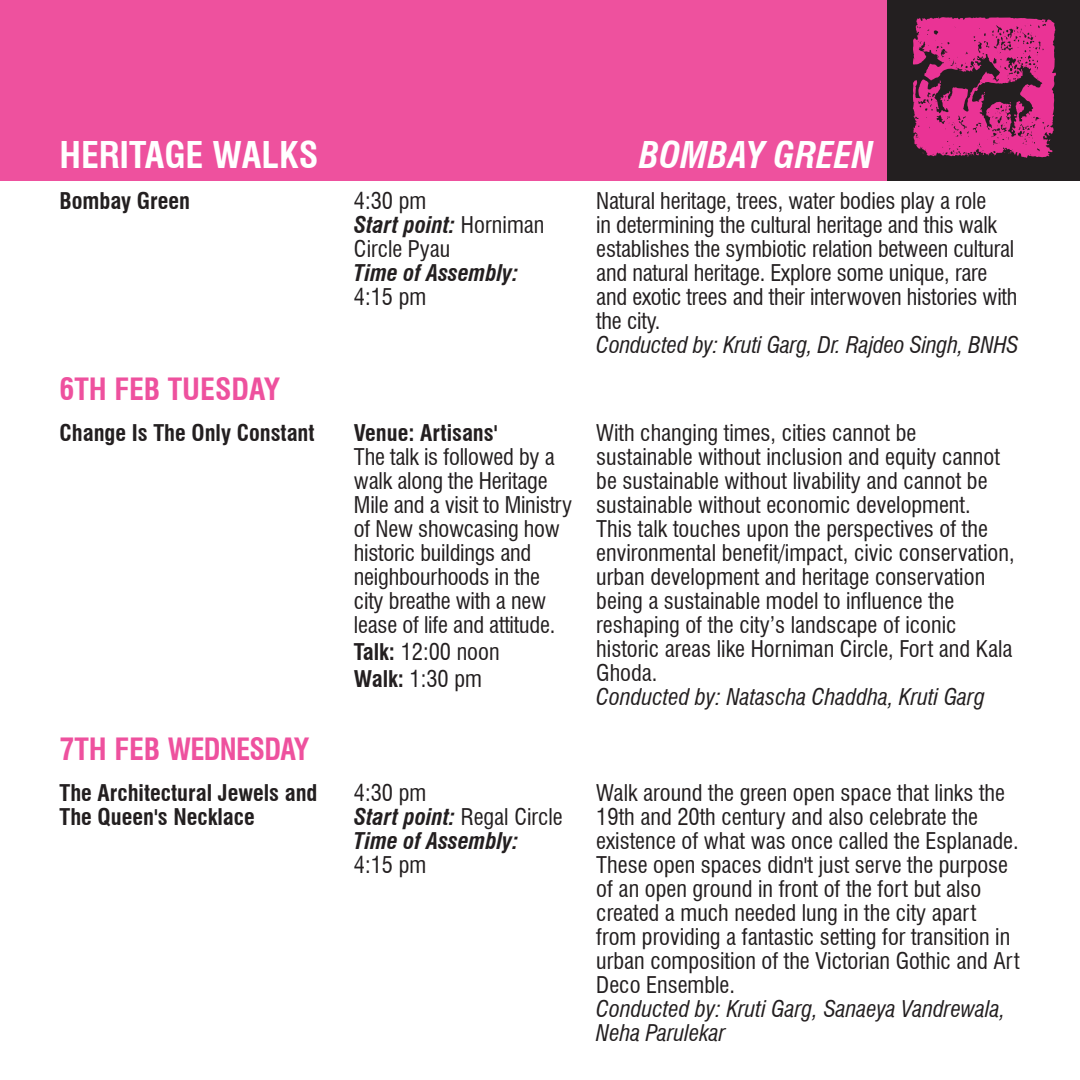
<style>
.page{position:relative;width:1080px;height:1080px;background:#fff}
.page>*{position:absolute;margin:0;border:0;box-sizing:border-box;transform-origin:0 0}
.t1{font:700 condensed 36px "Swiss 721 BT";color:#fff}
.t2{font:italic 700 condensed 36px "Swiss 721 BT";color:#fff}
.t3{font:700 condensed 30px "Swiss 721 BT";letter-spacing:-.025em;color:#ee519e}
.t4{font:700 condensed 30px "Swiss 721 BT";color:#ee519e}
.t5{font:condensed 22.5px/24px "Swiss 721 BT";color:#231f20}
.t6{font:italic condensed 22.5px/24px "Swiss 721 BT";color:#231f20}
.t7{font:700 condensed 22.5px/24px "Swiss 721 BT";color:#231f20}
.t8{font:italic 700 condensed 22.5px/24px "Swiss 721 BT";color:#231f20}
.s1{font-weight:700;font-style:italic}
.s2{font-weight:700}
.s3{font-weight:400;font-style:normal}
</style>
<div class="page">
<div style="left:0;top:0;width:1080px;height:180px;background:#ee519e"></div>
<div style="left:887px;top:0;width:193px;height:180px;background:#231f20"></div>
<svg style="left:912px;top:17px;width:144px;height:141px"></svg>
<h1 class="t1" style="left:60px;top:133px;width:261px">HERITAGE WALKS</h1>
<h1 class="t2" style="left:639px;top:133px;width:236px">BOMBAY GREEN</h1>
<p class="t7" style="left:60px;top:189px;width:132px">Bombay Green</p>
<p class="t5" style="left:354px;top:189px;width:192px">4:30 pm<br><span class="s1">Start point:</span> Horniman<br>Circle Pyau</p>
<p class="t8" style="left:354px;top:261px;width:166px">Time of Assembly:</p>
<p class="t5" style="left:354px;top:285px;width:74px">4:15 pm</p>
<h2 class="t4" style="left:60px;top:371px;width:222px">6TH FEB TUESDAY</h2>
<p class="t7" style="left:60px;top:421px;width:257px">Change Is The Only Constant</p>
<p class="t7" style="left:354px;top:421px;width:145px">Venue: Artisans'</p>
<p class="t5" style="left:354px;top:445px;width:220px">The talk is followed by a walk along the Heritage<br>Mile and a visit to Ministry of New showcasing how historic buildings and neighbourhoods in the city breathe with a new lease of life and attitude.</p>
<p class="t5" style="left:354px;top:639px;width:147px;line-height:27px"><span class="s2">Talk:</span> 12:00 noon<br><span class="s2">Walk:</span> 1:30 pm</p>
<h2 class="t3" style="left:60px;top:731px;width:251px">7TH FEB WEDNESDAY</h2>
<p class="t7" style="left:60px;top:781px;width:260px">The Architectural Jewels and<br>The Queen's Necklace</p>
<p class="t8" style="left:354px;top:781px;width:210px"><span class="s3">4:30 pm<br></span>Start point: <span class="s3">Regal Circle<br></span>Time of Assembly:</p>
<p class="t5" style="left:354px;top:853px;width:74px">4:15 pm</p>
<p class="t5" style="left:596px;top:189px;width:423px">Natural heritage, trees, water bodies play a role<br>in determining the cultural heritage and this walk establishes the symbiotic relation between cultural and natural heritage. Explore some unique, rare and exotic trees and their interwoven histories with the city.</p>
<p class="t6" style="left:596px;top:333px;width:424px">Conducted by: Kruti Garg, Dr. Rajdeo Singh, BNHS</p>
<p class="t5" style="left:596px;top:421px;width:420px">With changing times, cities cannot be sustainable without inclusion and equity cannot be sustainable without livability and cannot be sustainable without economic development.<br>This talk touches upon the perspectives of the environmental benefit/impact, civic conservation, urban development and heritage conservation being a sustainable model to influence the reshaping of the city’s landscape of iconic historic areas like Horniman Circle, Fort and Kala Ghoda.</p>
<p class="t6" style="left:596px;top:685px;width:390px">Conducted by: Natascha Chaddha, Kruti Garg</p>
<p class="t5" style="left:596px;top:781px;width:425px">Walk around the green open space that links the 19th and 20th century and also celebrate the existence of what was once called the Esplanade.<br>These open spaces didn't just serve the purpose of an open ground in front of the fort but also created a much needed lung in the city apart from providing a fantastic setting for transition in urban composition of the Victorian Gothic and Art Deco Ensemble.</p>
<p class="t6" style="left:596px;top:997px;width:411px">Conducted by: Kruti Garg, Sanaeya Vandrewala,<br>Neha Parulekar</p>
</div>
